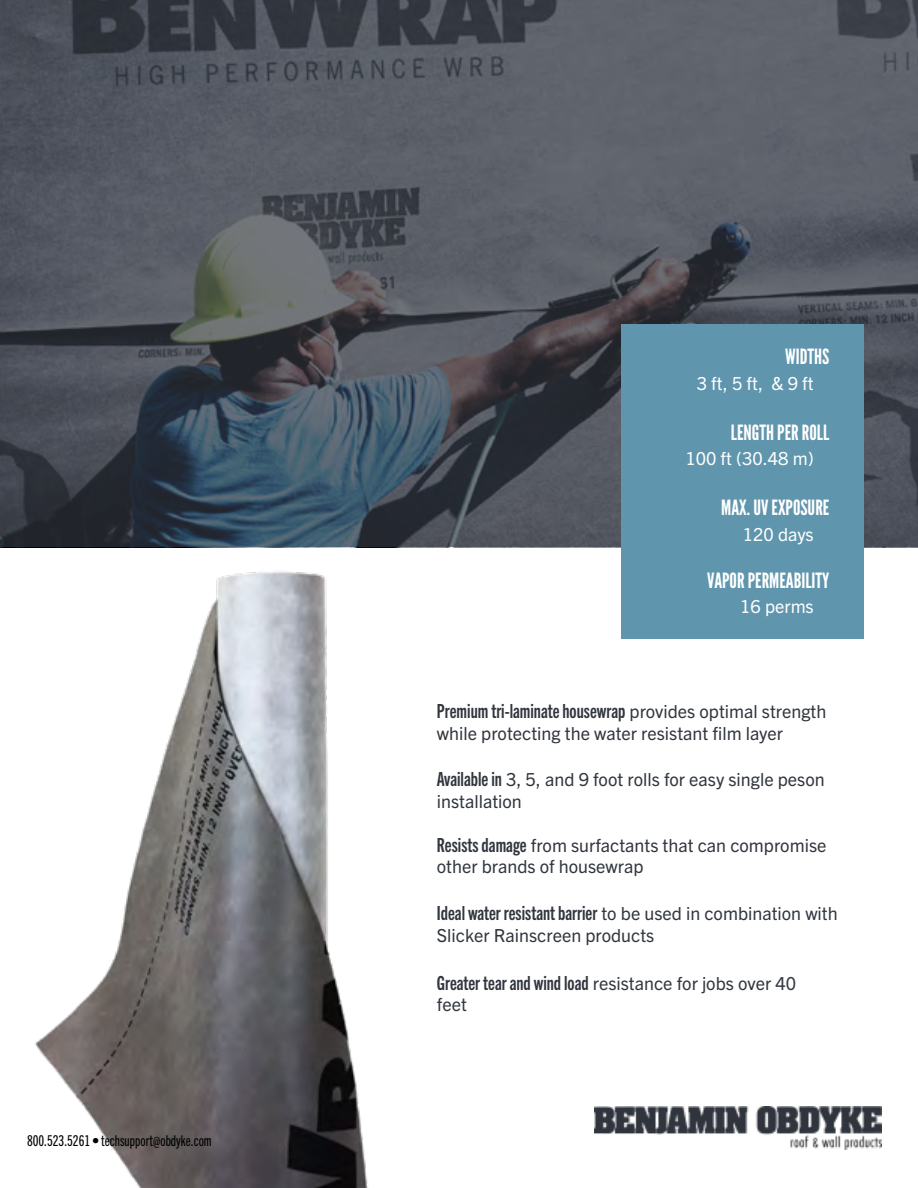
<style>
.page{position:relative;width:918px;height:1188px;background:#fff}
.page>*{position:absolute;margin:0;border:0;box-sizing:border-box;transform-origin:0 0}
.t1{font:21px "League Gothic";color:#fff}
.t2{font:19.5px "Trade Gothic Next LT Pro Bd Cm";color:#31363e}
.t3{font:18px/21.6px "Trade Gothic Next LT Pro";color:#31363e}
.t4{font:18px "Trade Gothic Next LT Pro";color:#fff}
.t5{font:15px "Trade Gothic Next LT Pro Cm";color:#000101}
.s1{font-family:"Trade Gothic Next LT Pro";font-size:18px}
.s2{font-family:"Trade Gothic Next LT Pro Bd Cm";font-size:19.5px}
</style>
<div class="page">
<img style="left:35px;top:571px;width:333px;height:617px">
<svg style="left:0;top:0;width:918px;height:547px"></svg>
<img style="left:594px;top:1106px;width:287px;height:44px">
<div style="left:621px;top:324px;width:243px;height:314px;background:#5f95ad"></div>
<p class="t5" style="left:27px;top:1130px;width:186px">800.523.5261 • techsupport@obdyke.com</p>
<p class="t1" style="left:785px;top:344px;width:46px">WIDTHS</p>
<p class="t4" style="left:697px;top:371px;width:118px">3 ft, 5 ft, &amp; 9 ft</p>
<p class="t1" style="left:731px;top:420px;width:100px">LENGTH PER ROLL</p>
<p class="t4" style="left:685px;top:446px;width:130px">100 ft (30.48 m)</p>
<p class="t1" style="left:721px;top:495px;width:110px">MAX. UV EXPOSURE</p>
<p class="t4" style="left:743px;top:522px;width:72px">120 days</p>
<p class="t1" style="left:707px;top:568px;width:124px">VAPOR PERMEABILITY</p>
<p class="t4" style="left:740px;top:594px;width:75px">16 perms</p>
<p class="t2" style="left:437px;top:698px;width:391px">Premium tri-laminate housewrap <span class="s1">provides optimal strength</span></p>
<p class="t3" style="left:437px;top:721px;width:348px">while protecting the water resistant film layer</p>
<p class="t3" style="left:437px;top:768px;width:389px"><span class="s2">Available in</span> 3, 5, and 9 foot rolls for easy single peson installation</p>
<p class="t3" style="left:437px;top:833px;width:391px"><span class="s2">Resists damage</span> from surfactants that can compromise other brands of housewrap</p>
<p class="t2" style="left:437px;top:900px;width:402px">Ideal water resistant barrier <span class="s1">to be used in combination with</span></p>
<p class="t3" style="left:437px;top:923px;width:219px">Slicker Rainscreen products</p>
<p class="t3" style="left:437px;top:971px;width:361px"><span class="s2">Greater tear and wind load</span> resistance for jobs over 40 feet</p>
</div>
